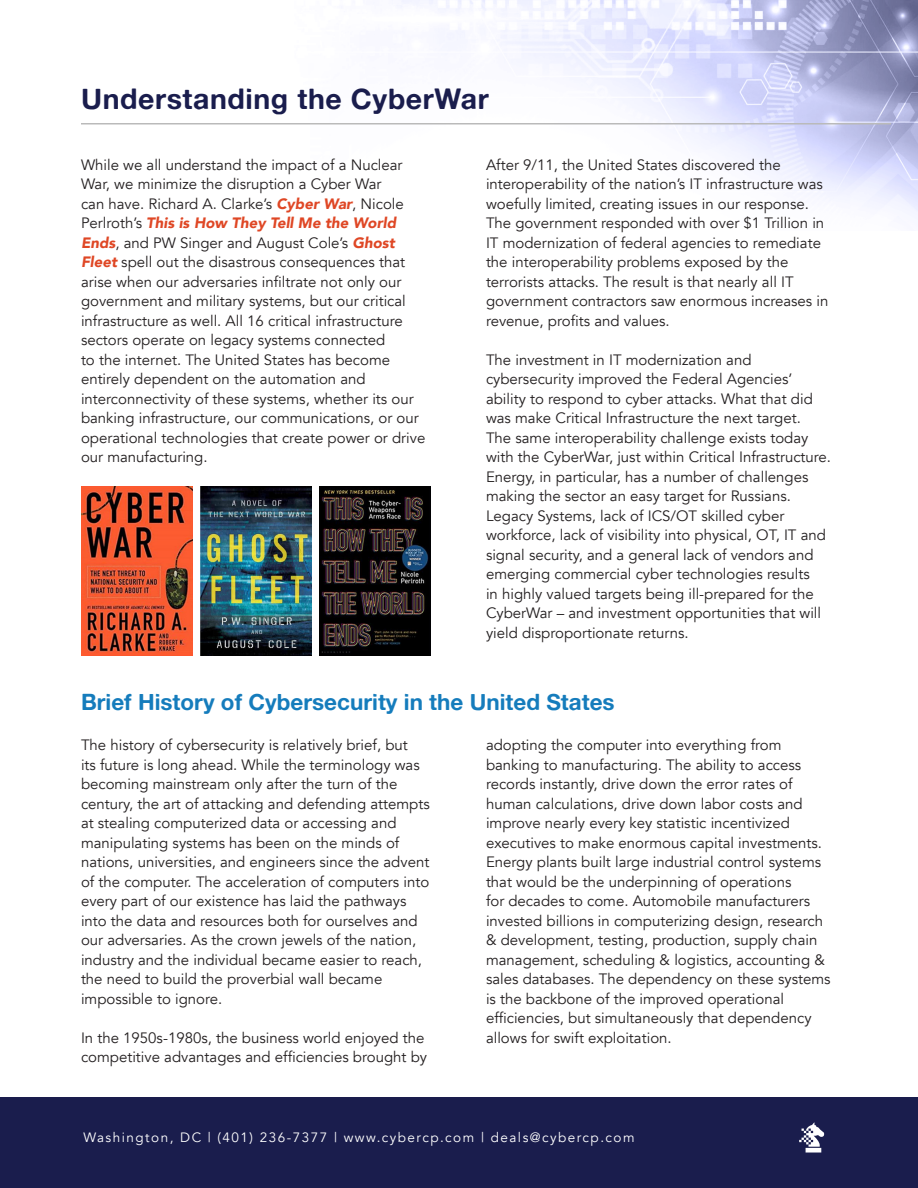
<style>
.page{position:relative;width:918px;height:1188px;background:#fff}
.page>*{position:absolute;margin:0;border:0;box-sizing:border-box;transform-origin:0 0}
.t1{font:28.5px "Alte Haas Grotesk Bold";letter-spacing:.02em;color:#1a1d4d}
.t2{font:22.5px "Alte Haas Grotesk Bold";color:#157cbc}
.t3{font:15px/19.5px "Avenir";color:#231f20}
.t4{font:13.5px "Avenir";letter-spacing:.11em;color:#fff}
.s1{font-weight:900;font-style:italic;color:#df4725}
</style>
<div class="page">
<div style="left:0;top:1097px;width:918px;height:91px;background:#1a1d4d"></div>
<div style="left:806px;top:1148px;width:15px;height:5px;background:#fff"></div>
<svg style="left:799px;top:1122px;width:25px;height:25px"></svg>
<img style="left:277px;top:0;width:641px;height:216px">
<hr style="left:81px;top:123px;width:810px;height:1px;background:#bababa">
<img style="left:81px;top:487px;width:111px;height:169px">
<img style="left:319px;top:487px;width:112px;height:169px">
<img style="left:200px;top:487px;width:112px;height:169px">
<p class="t1" style="left:81px;top:81px;width:410px">Understanding the CyberWar</p>
<p class="t3" style="left:81px;top:155px;width:346px">While we all understand the impact of a Nuclear War, we minimize the disruption a Cyber War<br>can have. Richard A. Clarke’s <span class="s1">Cyber War</span>, Nicole Perlroth’s <span class="s1">This is How They Tell Me the World Ends</span>, and PW Singer and August Cole’s <span class="s1">Ghost Fleet</span> spell out the disastrous consequences that arise when our adversaries infiltrate not only our government and military systems, but our critical infrastructure as well. All 16 critical infrastructure sectors operate on legacy systems connected<br>to the internet. The United States has become entirely dependent on the automation and interconnectivity of these systems, whether its our banking infrastructure, our communications, or our operational technologies that create power or drive our manufacturing.</p>
<p class="t3" style="left:486px;top:155px;width:344px">After 9/11, the United States discovered the interoperability of the nation’s IT infrastructure was woefully limited, creating issues in our response.<br>The government responded with over $1 Trillion in IT modernization of federal agencies to remediate the interoperability problems exposed by the terrorists attacks. The result is that nearly all IT government contractors saw enormous increases in revenue, profits and values.</p>
<p class="t3" style="left:486px;top:350px;width:347px">The investment in IT modernization and cybersecurity improved the Federal Agencies’ ability to respond to cyber attacks. What that did was make Critical Infrastructure the next target.<br>The same interoperability challenge exists today with the CyberWar, just within Critical Infrastructure.<br>Energy, in particular, has a number of challenges making the sector an easy target for Russians.<br>Legacy Systems, lack of ICS/OT skilled cyber workforce, lack of visibility into physical, OT, IT and signal security, and a general lack of vendors and emerging commercial cyber technologies results<br>in highly valued targets being ill-prepared for the CyberWar – and investment opportunities that will yield disproportionate returns.</p>
<p class="t2" style="left:81px;top:688px;width:535px">Brief History of Cybersecurity in the United States</p>
<p class="t3" style="left:486px;top:736px;width:346px">adopting the computer into everything from banking to manufacturing. The ability to access records instantly, drive down the error rates of human calculations, drive down labor costs and improve nearly every key statistic incentivized executives to make enormous capital investments.<br>Energy plants built large industrial control systems that would be the underpinning of operations<br>for decades to come. Automobile manufacturers invested billions in computerizing design, research &amp; development, testing, production, supply chain management, scheduling &amp; logistics, accounting &amp; sales databases. The dependency on these systems is the backbone of the improved operational efficiencies, but simultaneously that dependency allows for swift exploitation.</p>
<p class="t3" style="left:81px;top:736px;width:350px">The history of cybersecurity is relatively brief, but<br>its future is long ahead. While the terminology was becoming mainstream only after the turn of the century, the art of attacking and defending attempts at stealing computerized data or accessing and manipulating systems has been on the minds of nations, universities, and engineers since the advent of the computer. The acceleration of computers into every part of our existence has laid the pathways into the data and resources both for ourselves and our adversaries. As the crown jewels of the nation, industry and the individual became easier to reach, the need to build the proverbial wall became impossible to ignore.</p>
<p class="t3" style="left:81px;top:1028px;width:348px">In the 1950s-1980s, the business world enjoyed the competitive advantages and efficiencies brought by</p>
<p class="t4" style="left:83px;top:1129px;width:553px">Washington, DC | (401) 236-7377 | www.cybercp.com | deals@cybercp.com</p>
</div>
